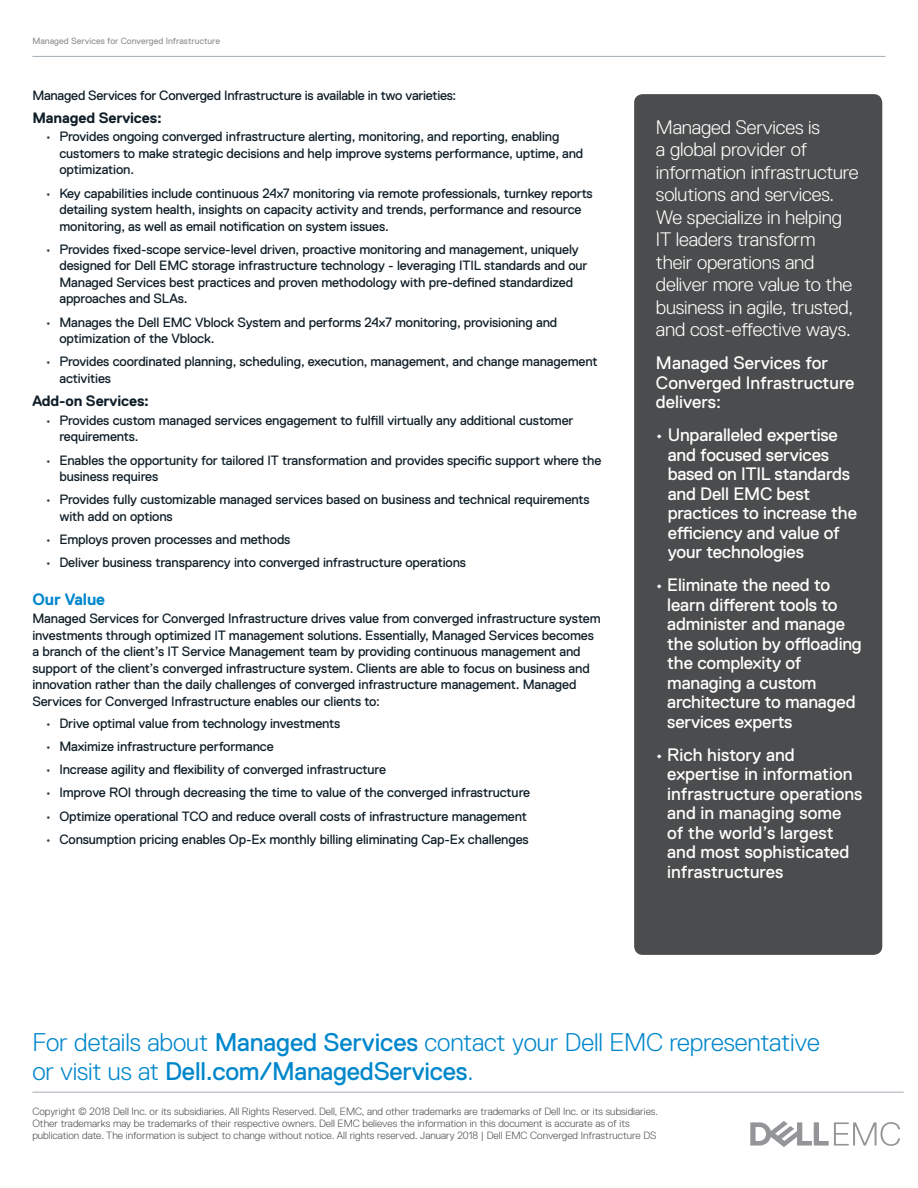
<style>
.page{position:relative;width:918px;height:1188px;background:#fff}
.page>*{position:absolute;margin:0;border:0;box-sizing:border-box;transform-origin:0 0}
.Body_Copy{font:300 25.5px/29px "Dell Replica";letter-spacing:-.005em;color:#0087cb}
.Intro{font:300 19.5px/22.5px "Dell Replica";letter-spacing:-.01em;color:#fff}
.Headline{font:18px/19.5px "Dell Replica";letter-spacing:-.01em;color:#fff}
.Body_Copy-2{font:700 16.5px "Dell Replica";letter-spacing:-.01em;color:#0087cc}
.Body_Copy-3{font:700 15px "Dell Replica";letter-spacing:-.01em;color:#0f1e28}
.Body_Copy-4{font:13.5px/16.5px "Dell Replica";letter-spacing:-.01em;color:#0f1e28}
.Body_Copy-5{font:300 10.5px/12px "Dell Replica";color:#4b4c4d}
.t1{font:9px "Dell Replica";color:#939598}
.s1{color:#454952}
.s2{font-weight:400}
</style>
<div class="page">
<hr style="left:32px;top:1092px;width:872px;height:1px;background:#a3adb5">
<hr style="left:32px;top:56px;width:854px;height:1px;background:#a3adb5">
<svg style="left:750px;top:1121px;width:150px;height:26px"></svg>
<div style="left:634px;top:94px;width:248px;height:861px;background:#4b4c4d;border-radius:9px"></div>
<p class="t1" style="left:32px;top:36px;width:189px">Managed Services for Converged Infrastructure</p>
<p class="Body_Copy-4" style="left:32px;top:87px;width:426px">Managed Services for Converged Infrastructure is available in two varieties:</p>
<p class="Body_Copy-3" style="left:32px;top:109px;width:131px">Managed Services:</p>
<p class="Body_Copy-4" style="left:59px;top:129px;width:525px;text-indent:-13px"><span class="s1">•</span> Provides ongoing converged infrastructure alerting, monitoring, and reporting, enabling customers to make strategic decisions and help improve systems performance, uptime, and optimization.</p>
<p class="Body_Copy-4" style="left:59px;top:185px;width:535px;text-indent:-13px"><span class="s1">•</span> Key capabilities include continuous 24x7 monitoring via remote professionals, turnkey reports detailing system health, insights on capacity activity and trends, performance and resource monitoring, as well as email notification on system issues.</p>
<p class="Body_Copy-4" style="left:59px;top:241px;width:530px;text-indent:-13px"><span class="s1">•</span> Provides fixed-scope service-level driven, proactive monitoring and management, uniquely designed for Dell EMC storage infrastructure technology - leveraging ITIL standards and our Managed Services best practices and proven methodology with pre-defined standardized approaches and SLAs.</p>
<p class="Body_Copy-4" style="left:59px;top:314px;width:499px;text-indent:-13px"><span class="s1">•</span> Manages the Dell EMC Vblock System and performs 24x7 monitoring, provisioning and optimization of the Vblock.</p>
<p class="Body_Copy-4" style="left:59px;top:354px;width:540px;text-indent:-13px"><span class="s1">•</span> Provides coordinated planning, scheduling, execution, management, and change management activities</p>
<p class="Body_Copy-3" style="left:32px;top:393px;width:118px">Add-on Services:</p>
<p class="Body_Copy-4" style="left:59px;top:412px;width:516px;text-indent:-13px"><span class="s1">•</span> Provides custom managed services engagement to fulfill virtually any additional customer requirements.</p>
<p class="Body_Copy-4" style="left:59px;top:452px;width:544px;text-indent:-13px"><span class="s1">•</span> Enables the opportunity for tailored IT transformation and provides specific support where the business requires</p>
<p class="Body_Copy-4" style="left:59px;top:492px;width:532px;text-indent:-13px"><span class="s1">•</span> Provides fully customizable managed services based on business and technical requirements with add on options</p>
<p class="Body_Copy-4" style="left:46px;top:531px;width:246px"><span class="s1">•</span> Employs proven processes and methods</p>
<p class="Body_Copy-4" style="left:46px;top:555px;width:422px"><span class="s1">•</span> Deliver business transparency into converged infrastructure operations</p>
<p class="Body_Copy-2" style="left:32px;top:590px;width:74px">Our Value</p>
<p class="Body_Copy-4" style="left:32px;top:610px;width:570px">Managed Services for Converged Infrastructure drives value from converged infrastructure system investments through optimized IT management solutions. Essentially, Managed Services becomes a branch of the client’s IT Service Management team by providing continuous management and support of the client’s converged infrastructure system. Clients are able to focus on business and innovation rather than the daily challenges of converged infrastructure management. Managed Services for Converged Infrastructure enables our clients to:</p>
<p class="Body_Copy-4" style="left:46px;top:715px;width:296px"><span class="s1">•</span> Drive optimal value from technology investments</p>
<p class="Body_Copy-4" style="left:46px;top:738px;width:229px"><span class="s1">•</span> Maximize infrastructure performance</p>
<p class="Body_Copy-4" style="left:46px;top:761px;width:342px"><span class="s1">•</span> Increase agility and flexibility of converged infrastructure</p>
<p class="Body_Copy-4" style="left:46px;top:785px;width:486px"><span class="s1">•</span> Improve ROI through decreasing the time to value of the converged infrastructure</p>
<p class="Body_Copy-4" style="left:46px;top:808px;width:483px"><span class="s1">•</span> Optimize operational TCO and reduce overall costs of infrastructure management</p>
<p class="Body_Copy-4" style="left:46px;top:831px;width:484px"><span class="s1">•</span> Consumption pricing enables Op-Ex monthly billing eliminating Cap-Ex challenges</p>
<p class="Intro" style="left:656px;top:116px;width:204px">Managed Services is<br>a global provider of information infrastructure solutions and services.<br>We specialize in helping<br>IT leaders transform<br>their operations and deliver more value to the business in agile, trusted, and cost-effective ways.</p>
<p class="Headline" style="left:656px;top:353px;width:200px">Managed Services for<br>Converged Infrastructure delivers:</p>
<p class="Headline" style="left:668px;top:425px;width:191px;text-indent:-12px">• Unparalleled expertise and focused services based on ITIL standards and Dell EMC best practices to increase the efficiency and value of your technologies</p>
<p class="Headline" style="left:667px;top:575px;width:196px;text-indent:-11px">• Eliminate the need to learn different tools to administer and manage the solution by offloading the complexity of managing a custom architecture to managed services experts</p>
<p class="Headline" style="left:667px;top:745px;width:197px;text-indent:-11px">• Rich history and expertise in information infrastructure operations and in managing some<br>of the world’s largest and most sophisticated infrastructures</p>
<p class="Body_Copy" style="left:32px;top:1027px;width:789px">For details about <span class="s2">Managed Services</span> contact your Dell EMC representative or visit us at <span class="s2">Dell.com/ManagedServices</span>.</p>
<p class="Body_Copy-5" style="left:32px;top:1105px;width:627px">Copyright © 2018 Dell Inc. or its subsidiaries. All Rights Reserved. Dell, EMC, and other trademarks are trademarks of Dell Inc. or its subsidiaries.<br>Other trademarks may be trademarks of their respective owners. Dell EMC believes the information in this document is accurate as of its publication date. The information is subject to change without notice. All rights reserved. January 2018 | Dell EMC Converged Infrastructure DS</p>
</div>
